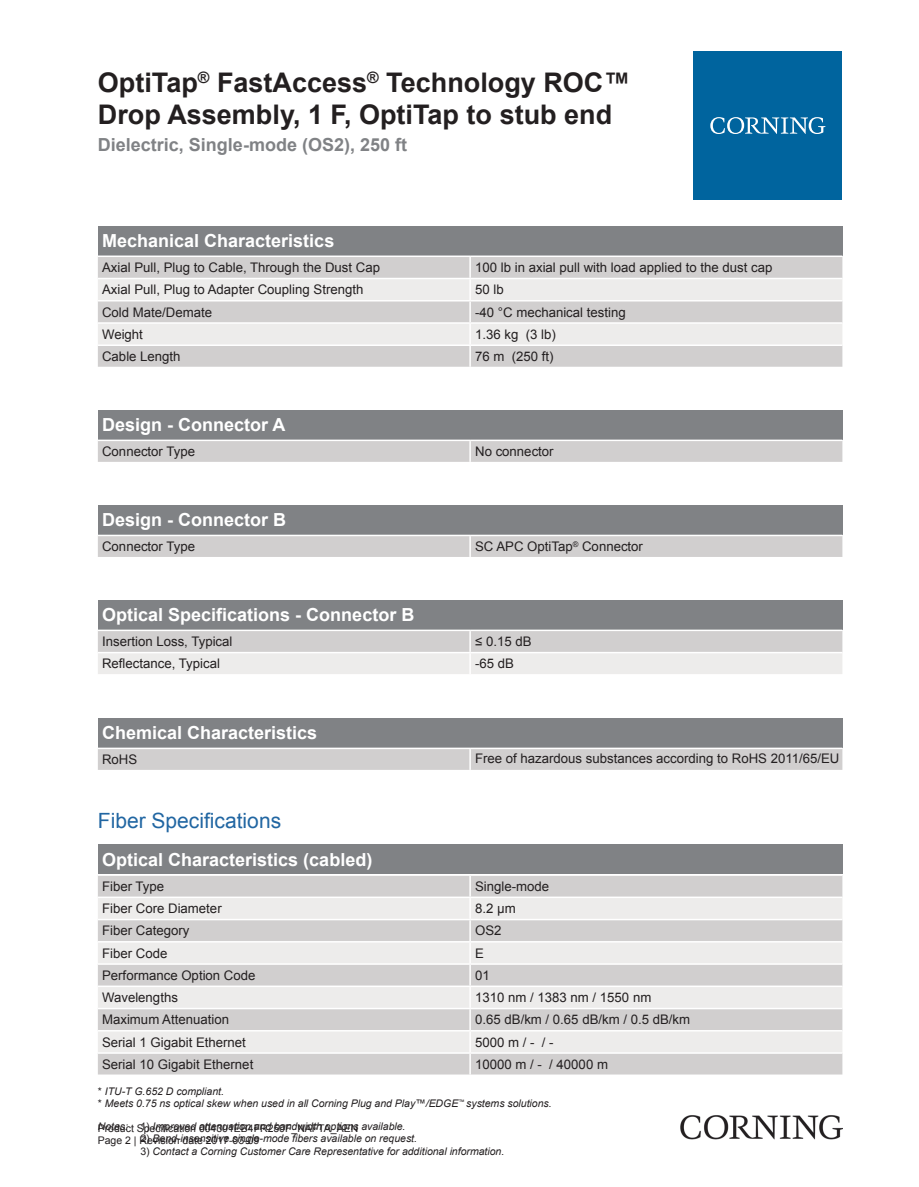
<style>
.page{position:relative;width:919px;height:1187px;background:#fff}
.page>*{position:absolute;margin:0;border:0;box-sizing:border-box;transform-origin:0 0}
.t1{font:700 27px/32.4px "Arial";color:#231f20}
.t2{font:21px "Arial";color:#2166a2}
.t3{font:700 18px "Arial";color:#fff}
.t4{font:700 18px "Arial";color:#808285}
.t5{font:13.2px "Arial";color:#231f20}
.t6{font:italic 10.5px/12.6px "Arial";color:#231f20}
.t7{font:10.5px/12.6px "Arial";color:#231f20}
.s1{font-style:normal}
</style>
<div class="page">
<div style="left:98px;top:226px;width:744px;height:29px;background:#808285"></div>
<div style="left:98px;top:257px;width:744px;height:110px;background:#d1cfcf"></div>
<svg style="left:98px;top:279px;width:744px;height:65px;background:#e3e2e1"></svg>
<hr style="left:469px;top:257px;width:2px;height:21px;background:#fff">
<hr style="left:469px;top:279px;width:2px;height:21px;background:#fff">
<hr style="left:469px;top:301px;width:2px;height:21px;background:#fff">
<hr style="left:469px;top:324px;width:2px;height:20px;background:#fff">
<hr style="left:469px;top:346px;width:2px;height:21px;background:#fff">
<hr style="left:98px;top:278px;width:372px;height:1px;background:#fff">
<hr style="left:470px;top:278px;width:372px;height:1px;background:#fff">
<hr style="left:98px;top:300px;width:372px;height:1px;background:#fff">
<hr style="left:470px;top:300px;width:372px;height:1px;background:#fff">
<hr style="left:98px;top:322px;width:372px;height:2px;background:#fff">
<hr style="left:470px;top:322px;width:372px;height:2px;background:#fff">
<hr style="left:98px;top:344px;width:372px;height:2px;background:#fff">
<hr style="left:470px;top:344px;width:372px;height:2px;background:#fff">
<div style="left:98px;top:410px;width:744px;height:29px;background:#808285"></div>
<div style="left:98px;top:441px;width:744px;height:21px;background:#d1cfcf"></div>
<hr style="left:469px;top:441px;width:2px;height:21px;background:#fff">
<div style="left:98px;top:505px;width:744px;height:29px;background:#808285"></div>
<div style="left:98px;top:536px;width:744px;height:21px;background:#d1cfcf"></div>
<hr style="left:469px;top:536px;width:2px;height:21px;background:#fff">
<div style="left:98px;top:599px;width:744px;height:30px;background:#808285"></div>
<svg style="left:98px;top:631px;width:744px;height:43px;background:#dfdedd"></svg>
<hr style="left:469px;top:631px;width:2px;height:20px;background:#fff">
<hr style="left:469px;top:653px;width:2px;height:21px;background:#fff">
<hr style="left:98px;top:651px;width:372px;height:2px;background:#fff">
<hr style="left:470px;top:651px;width:372px;height:2px;background:#fff">
<div style="left:98px;top:717px;width:744px;height:30px;background:#808285"></div>
<div style="left:98px;top:749px;width:744px;height:20px;background:#d1cfcf"></div>
<hr style="left:469px;top:749px;width:2px;height:20px;background:#fff">
<div style="left:98px;top:844px;width:744px;height:30px;background:#808285"></div>
<div style="left:98px;top:876px;width:744px;height:198px;background:#d1cfcf"></div>
<svg style="left:98px;top:898px;width:744px;height:154px;background:#e1e0df"></svg>
<hr style="left:469px;top:875px;width:2px;height:21px;background:#fff">
<hr style="left:469px;top:898px;width:2px;height:20px;background:#fff">
<hr style="left:469px;top:920px;width:2px;height:21px;background:#fff">
<hr style="left:469px;top:942px;width:2px;height:21px;background:#fff">
<hr style="left:469px;top:964px;width:2px;height:21px;background:#fff">
<hr style="left:469px;top:986px;width:2px;height:21px;background:#fff">
<hr style="left:469px;top:1009px;width:2px;height:20px;background:#fff">
<hr style="left:469px;top:1031px;width:2px;height:21px;background:#fff">
<hr style="left:469px;top:1053px;width:2px;height:21px;background:#fff">
<hr style="left:98px;top:896px;width:372px;height:2px;background:#fff">
<hr style="left:470px;top:896px;width:372px;height:2px;background:#fff">
<hr style="left:98px;top:918px;width:372px;height:2px;background:#fff">
<hr style="left:470px;top:918px;width:372px;height:2px;background:#fff">
<hr style="left:98px;top:941px;width:372px;height:1px;background:#fff">
<hr style="left:470px;top:941px;width:372px;height:1px;background:#fff">
<hr style="left:98px;top:963px;width:372px;height:1px;background:#fff">
<hr style="left:470px;top:963px;width:372px;height:1px;background:#fff">
<hr style="left:98px;top:985px;width:372px;height:1px;background:#fff">
<hr style="left:470px;top:985px;width:372px;height:1px;background:#fff">
<hr style="left:98px;top:1007px;width:372px;height:2px;background:#fff">
<hr style="left:470px;top:1007px;width:372px;height:2px;background:#fff">
<hr style="left:98px;top:1029px;width:372px;height:2px;background:#fff">
<hr style="left:470px;top:1029px;width:372px;height:2px;background:#fff">
<hr style="left:98px;top:1052px;width:372px;height:1px;background:#fff">
<hr style="left:470px;top:1052px;width:372px;height:1px;background:#fff">
<div style="left:693px;top:51px;width:149px;height:149px;background:#00649e"></div>
<svg style="left:710px;top:117px;width:115px;height:17px"></svg>
<img style="left:680px;top:1115px;width:162px;height:24px">
<h1 class="t1" style="left:98px;top:66px;width:534px">OptiTap<sup>®</sup> FastAccess<sup>®</sup> Technology ROC™<br>Drop Assembly, 1 F, OptiTap to stub end</h1>
<h3 class="t4" style="left:98px;top:132px;width:311px">Dielectric, Single-mode (OS2), 250 ft</h3>
<h3 class="t3" style="left:102px;top:228px;width:234px">Mechanical Characteristics</h3>
<p class="t5" style="left:102px;top:258px;width:279px">Axial Pull, Plug to Cable, Through the Dust Cap</p>
<p class="t5" style="left:475px;top:258px;width:299px">100 lb in axial pull with load applied to the dust cap</p>
<p class="t5" style="left:102px;top:280px;width:263px">Axial Pull, Plug to Adapter Coupling Strength</p>
<p class="t5" style="left:475px;top:280px;width:30px">50 lb</p>
<p class="t5" style="left:102px;top:303px;width:112px">Cold Mate/Demate</p>
<p class="t5" style="left:475px;top:303px;width:152px">-40 °C mechanical testing</p>
<p class="t5" style="left:102px;top:325px;width:42px">Weight</p>
<p class="t5" style="left:475px;top:325px;width:82px">1.36 kg (3 lb)</p>
<p class="t5" style="left:102px;top:347px;width:80px">Cable Length</p>
<p class="t5" style="left:475px;top:347px;width:80px">76 m (250 ft)</p>
<h3 class="t3" style="left:102px;top:412px;width:185px">Design - Connector A</h3>
<p class="t5" style="left:102px;top:442px;width:94px">Connector Type</p>
<p class="t5" style="left:475px;top:442px;width:80px">No connector</p>
<h3 class="t3" style="left:102px;top:507px;width:186px">Design - Connector B</h3>
<p class="t5" style="left:102px;top:537px;width:94px">Connector Type</p>
<p class="t5" style="left:475px;top:537px;width:169px">SC APC OptiTap<sup>®</sup> Connector</p>
<h3 class="t3" style="left:102px;top:602px;width:314px">Optical Specifications - Connector B</h3>
<p class="t5" style="left:102px;top:632px;width:132px">Insertion Loss, Typical</p>
<p class="t5" style="left:475px;top:632px;width:58px">≤ 0.15 dB</p>
<p class="t5" style="left:102px;top:654px;width:119px">Reflectance, Typical</p>
<p class="t5" style="left:475px;top:654px;width:40px">-65 dB</p>
<h3 class="t3" style="left:102px;top:720px;width:217px">Chemical Characteristics</h3>
<p class="t5" style="left:102px;top:750px;width:37px">RoHS</p>
<p class="t5" style="left:475px;top:749px;width:366px">Free of hazardous substances according to RoHS 2011/65/EU</p>
<h2 class="t2" style="left:98px;top:805px;width:185px">Fiber Specifications</h2>
<h3 class="t3" style="left:102px;top:846px;width:272px">Optical Characteristics (cabled)</h3>
<p class="t5" style="left:102px;top:877px;width:64px">Fiber Type</p>
<p class="t5" style="left:475px;top:877px;width:76px">Single-mode</p>
<p class="t5" style="left:102px;top:899px;width:121px">Fiber Core Diameter</p>
<p class="t5" style="left:475px;top:899px;width:42px">8.2 µm</p>
<p class="t5" style="left:102px;top:921px;width:89px">Fiber Category</p>
<p class="t5" style="left:475px;top:921px;width:28px">OS2</p>
<p class="t5" style="left:102px;top:943px;width:67px">Fiber Code</p>
<p class="t5" style="left:475px;top:943px;width:10px">E</p>
<p class="t5" style="left:102px;top:966px;width:155px">Performance Option Code</p>
<p class="t5" style="left:475px;top:966px;width:16px">01</p>
<p class="t5" style="left:102px;top:988px;width:77px">Wavelengths</p>
<p class="t5" style="left:475px;top:988px;width:178px">1310 nm / 1383 nm / 1550 nm</p>
<p class="t5" style="left:102px;top:1010px;width:128px">Maximum Attenuation</p>
<p class="t5" style="left:475px;top:1010px;width:216px">0.65 dB/km / 0.65 dB/km / 0.5 dB/km</p>
<p class="t5" style="left:102px;top:1032px;width:145px">Serial 1 Gigabit Ethernet</p>
<p class="t5" style="left:475px;top:1032px;width:80px">5000 m / - / -</p>
<p class="t5" style="left:102px;top:1055px;width:153px">Serial 10 Gigabit Ethernet</p>
<p class="t5" style="left:475px;top:1055px;width:134px">10000 m / - / 40000 m</p>
<p class="t6" style="left:98px;top:1084px;width:455px"><span class="s1">*</span> ITU-T G.652 D compliant.<br><span class="s1">*</span> Meets 0.75 ns optical skew when used in all Corning Plug and Play™/EDGE<sup>™</sup> systems solutions.</p>
<p class="t6" style="left:98px;top:1119px;width:309px">Notes: <span class="s1">1)</span> Improved attenuation and bandwidth options available.</p>
<p class="t6" style="left:140px;top:1132px;width:278px"><span class="s1">2)</span> Bend-insensitive single-mode fibers available on request.</p>
<p class="t6" style="left:140px;top:1144px;width:365px"><span class="s1">3)</span> Contact a Corning Customer Care Representative for additional information.</p>
<p class="t7" style="left:98px;top:1121px;width:262px">Product Specification 004301EB4FR250F_NAFTA_AEN<br>Page 2 | Revision date 2017-03-09</p>
</div>
